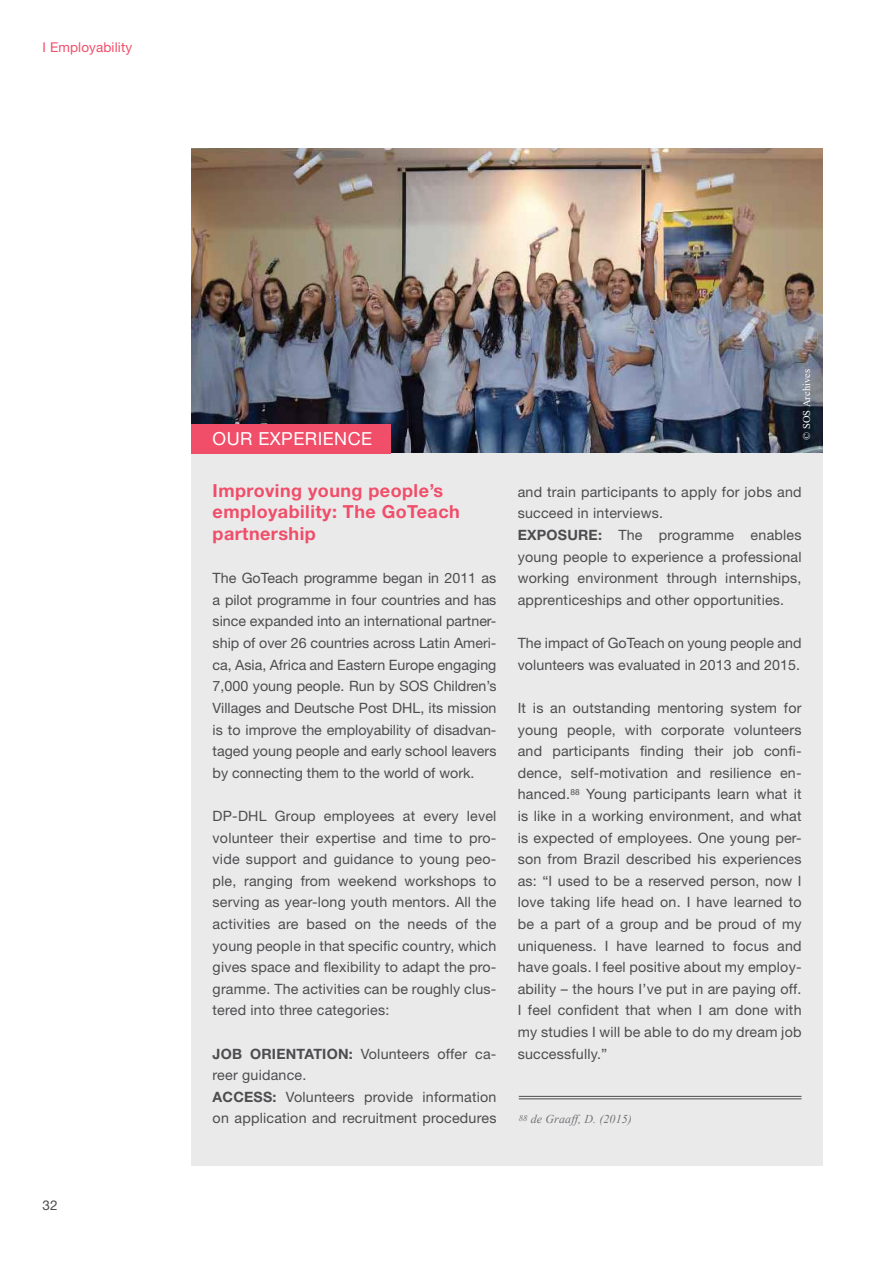
<style>
.page{position:relative;width:893px;height:1263px;background:#fff}
.page>*{position:absolute;margin:0;border:0;box-sizing:border-box;transform-origin:0 0}
.t1{font:700 18px/21.6px "Helvetica Neue LT Std";letter-spacing:.025em;color:#f04e69}
.t2{font:18px "Helvetica Neue LT Std";letter-spacing:.025em;color:#fff}
.t3{font:14.25px/21.6px "Helvetica Neue LT Std";letter-spacing:.015em;color:#4d4d4f;text-align:justify}
.t4{font:13.5px "Helvetica Neue LT Std";letter-spacing:.01em;color:#f04e69}
.t5{font:13.5px "Helvetica Neue LT Std";color:#4d4d4f}
.t6{font:italic 12px "Times New Roman";letter-spacing:.01em;color:#717275}
.t7{font:10.5px "Times New Roman";letter-spacing:.01em;color:#fff}
.s1{font-weight:700}
</style>
<div class="page">
<img style="left:191px;top:149px;width:632px;height:305px">
<div style="left:191px;top:454px;width:327px;height:712px;background:#eaeaeb"></div>
<div style="left:496px;top:454px;width:327px;height:712px;background:#eaeaeb"></div>
<div style="left:191px;top:424px;width:200px;height:30px;background:#f04e69"></div>
<hr style="left:519px;top:1096px;width:282px;height:1px;background:#4d4d4f">
<hr style="left:519px;top:1098px;width:282px;height:1px;background:#4d4d4f">
<p class="t4" style="left:43px;top:39px;width:91px">I Employability</p>
<p class="t5" style="left:43px;top:1197px;width:17px">32</p>
<p class="t2" style="left:213px;top:428px;width:161px">OUR EXPERIENCE</p>
<p class="t1" style="left:213px;top:479px;width:249px">Improving young people’s employability: The GoTeach partnership</p>
<p class="t3" style="left:213px;top:567px;width:285px">The GoTeach programme began in 2011 as a pilot programme in four countries and has since expanded into an international partner&shy;ship of over 26 countries across Latin Ameri&shy;ca, Asia, Africa and Eastern Europe engaging 7,000 young people. Run by SOS Children’s Villages and Deutsche Post DHL, its mission is to improve the employability of disadvan&shy;taged young people and early school leavers by connecting them to the world of work.</p>
<p class="t3" style="left:213px;top:805px;width:285px">DP-DHL Group employees at every level volunteer their expertise and time to pro&shy;vide support and guidance to young peo&shy;ple, ranging from weekend workshops to serving as year-long youth mentors. All the activities are based on the needs of the young people in that specific country, which gives space and flexibility to adapt the pro&shy;gramme. The activities can be roughly clus&shy;tered into three categories:</p>
<p class="t3" style="left:213px;top:1042px;width:285px;text-align:left"><span class="s1">JOB ORIENTATION:</span> Volunteers offer ca&shy;reer guidance.<br><span class="s1">ACCESS:</span> Volunteers provide information on application and recruitment procedures</p>
<p class="t7" style="left:799px;top:440px;width:73px;rotate:-90deg">© SOS Archives</p>
<p class="t3" style="left:518px;top:481px;width:285px;text-align:left">and train participants to apply for jobs and succeed in interviews.<br><span class="s1">EXPOSURE:</span> The programme enables young people to experience a professional working environment through internships, apprenticeships and other opportunities.</p>
<p class="t3" style="left:518px;top:632px;width:285px">The impact of GoTeach on young people and volunteers was evaluated in 2013 and 2015.</p>
<p class="t3" style="left:518px;top:697px;width:285px">It is an outstanding mentoring system for young people, with corporate volunteers and participants finding their job confi&shy;dence, self-motivation and resilience en&shy;hanced.<sup>88</sup> Young participants learn what it is like in a working environment, and what is expected of employees. One young per&shy;son from Brazil described his experiences as: “I used to be a reserved person, now I love taking life head on. I have learned to be a part of a group and be proud of my uniqueness. I have learned to focus and have goals. I feel positive about my employ&shy;ability – the hours I’ve put in are paying off.<br>I feel confident that when I am done with my studies I will be able to do my dream job successfully.”</p>
<p class="t6" style="left:519px;top:1111px;width:115px"><sup>88</sup> de Graaff, D. (2015)</p>
</div>
